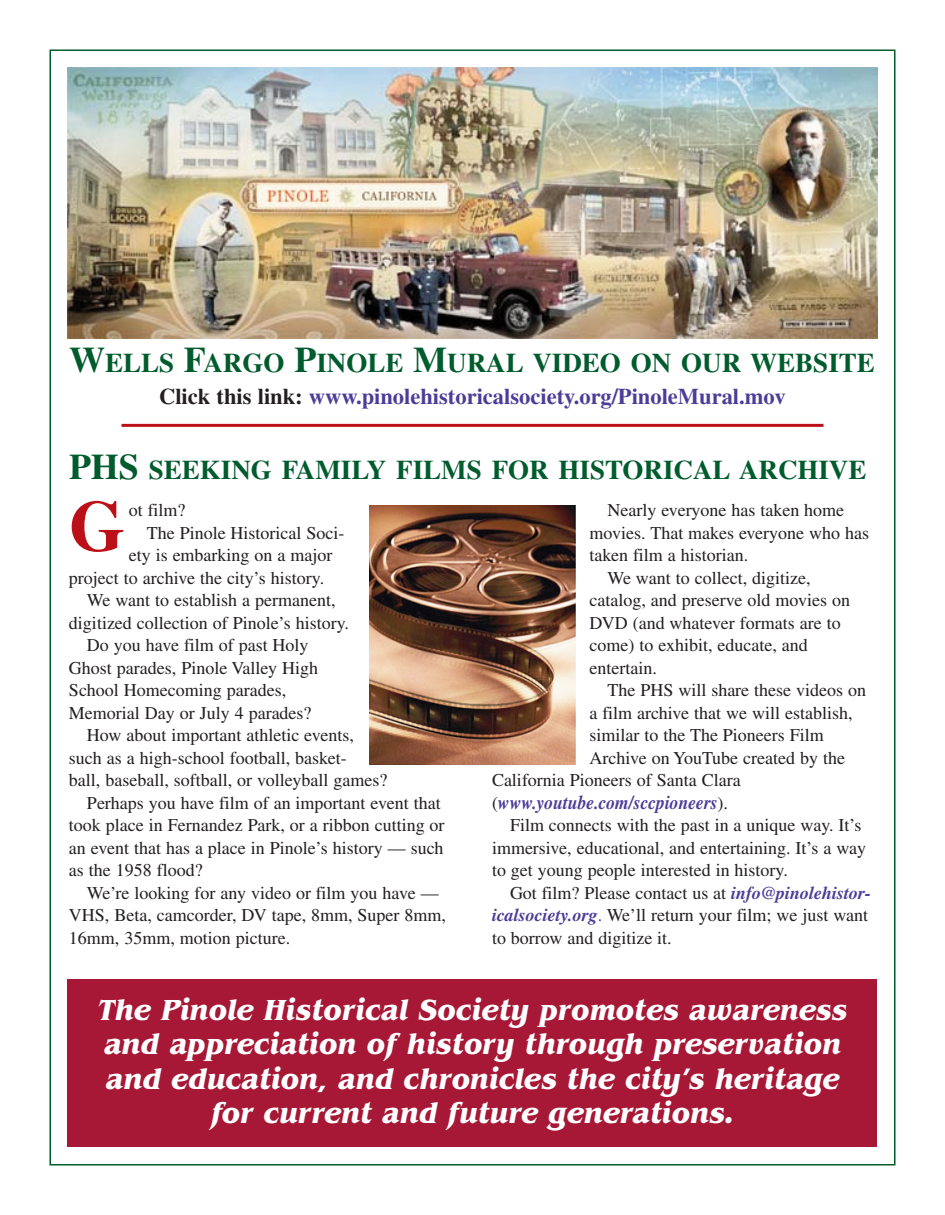
<style>
.page{position:relative;width:945px;height:1215px;background:#fff}
.page>*{position:absolute;margin:0;border:0;box-sizing:border-box;transform-origin:0 0}
.t1{font:700 72px "Times";color:#bb1018}
.t2{font:italic 700 30px/34.5px "Benguiat";color:#fff;text-align:center;scale:.9 1}
.t3{font:700 27px "Times";color:#005b2d}
.t4{font:700 22.5px "Times";color:#4d3c98}
.t5{font:italic 700 19.5px "Times";color:#4d3c98;scale:.9 1}
.t6{font:18px/22.5px "Times";color:#231f20}
.s1{font-size:36px}
.s2{color:#231f20}
.s3{font-weight:400;font-style:normal;font-size:18px;color:#231f20}
.s4{font-weight:700;font-style:italic;color:#4d3c98}
.s5{color:#4d3c98}
</style>
<div class="page">
<img style="left:68px;top:68px;width:810px;height:271px">
<hr style="left:122px;top:424px;width:702px;height:3px;background:#bb1018">
<div style="left:68px;top:980px;width:810px;height:168px;background:#a61836"></div>
<img style="left:369px;top:505px;width:206px;height:259px">
<h3 class="t3" style="left:69px;top:354px;width:807px"><span class="s1">W</span>ELLS <span class="s1">F</span>ARGO <span class="s1">P</span>INOLE <span class="s1">M</span>URAL VIDEO ON OUR WEBSITE</h3>
<p class="t4" style="left:159px;top:389px;width:628px"><span class="s2">Click this link:</span> www.pinolehistoricalsociety.org/PinoleMural.mov</p>
<h3 class="t3" style="left:69px;top:461px;width:799px"><span class="s1">PHS</span> SEEKING FAMILY FILMS FOR HISTORICAL ARCHIVE</h3>
<p class="t6" style="left:129px;top:501px;width:58px">ot film?</p>
<p class="t6" style="left:147px;top:523px;width:199px">The Pinole Historical Soci-</p>
<p class="t6" style="left:129px;top:546px;width:205px">ety is embarking on a major</p>
<p class="t6" style="left:69px;top:568px;width:257px">project to archive the city’s history.</p>
<p class="t6" style="left:87px;top:591px;width:250px">We want to establish a permanent,</p>
<p class="t6" style="left:69px;top:613px;width:282px">digitized collection of Pinole’s history.</p>
<p class="t6" style="left:87px;top:636px;width:223px">Do you have film of past Holy</p>
<p class="t6" style="left:69px;top:658px;width:251px">Ghost parades, Pinole Valley High</p>
<p class="t6" style="left:69px;top:681px;width:219px">School Homecoming parades,</p>
<p class="t6" style="left:69px;top:703px;width:244px">Memorial Day or July 4 parades?</p>
<p class="t6" style="left:87px;top:726px;width:269px">How about important athletic events,</p>
<p class="t6" style="left:69px;top:748px;width:279px">such as a high-school football, basket-</p>
<p class="t6" style="left:69px;top:771px;width:320px">ball, baseball, softball, or volleyball games?</p>
<p class="t6" style="left:87px;top:793px;width:355px">Perhaps you have film of an important event that</p>
<p class="t6" style="left:69px;top:816px;width:377px">took place in Fernandez Park, or a ribbon cutting or</p>
<p class="t6" style="left:69px;top:838px;width:376px">an event that has a place in Pinole’s history — such</p>
<p class="t6" style="left:69px;top:861px;width:135px">as the 1958 flood?</p>
<p class="t6" style="left:87px;top:883px;width:353px">We’re looking for any video or film you have —</p>
<p class="t6" style="left:69px;top:906px;width:379px">VHS, Beta, camcorder, DV tape, 8mm, Super 8mm,</p>
<p class="t6" style="left:69px;top:928px;width:223px">16mm, 35mm, motion picture.</p>
<h1 class="t1" style="left:69px;top:502px;width:58px">G</h1>
<p class="t6" style="left:608px;top:501px;width:238px">Nearly everyone has taken home</p>
<p class="t6" style="left:590px;top:523px;width:281px">movies. That makes everyone who has</p>
<p class="t6" style="left:590px;top:546px;width:160px">taken film a historian.</p>
<p class="t6" style="left:608px;top:568px;width:205px">We want to collect, digitize,</p>
<p class="t6" style="left:590px;top:591px;width:262px">catalog, and preserve old movies on</p>
<p class="t6" style="left:590px;top:613px;width:253px">DVD (and whatever formats are to</p>
<p class="t6" style="left:590px;top:636px;width:220px">come) to exhibit, educate, and</p>
<p class="t6" style="left:590px;top:658px;width:69px">entertain.</p>
<p class="t6" style="left:608px;top:681px;width:260px">The PHS will share these videos on</p>
<p class="t6" style="left:590px;top:703px;width:265px">a film archive that we will establish,</p>
<p class="t6" style="left:590px;top:726px;width:236px">similar to the The Pioneers Film</p>
<p class="t6" style="left:590px;top:748px;width:257px">Archive on YouTube created by the</p>
<p class="t6" style="left:492px;top:771px;width:250px">California Pioneers of Santa Clara</p>
<p class="t5" style="left:492px;top:795px;width:264px"><span class="s3">(</span>www.youtube.com/sccpioneers<span class="s3">).</span></p>
<p class="t6" style="left:492px;top:816px;width:376px;text-indent:18px">Film connects with the past in a unique way. It’s immersive, educational, and entertaining. It’s a way to get young people interested in history.</p>
<p class="t6" style="left:492px;top:883px;width:379px;text-align:justify;text-indent:18px">Got film? Please contact us at <span class="s4">info@pinolehistor&shy;icalsociety.org</span><span class="s5">.</span> We’ll return your film; we just want to borrow and digitize it.</p>
<h2 class="t2" style="left:98px;top:996px;width:834px">The Pinole Historical Society promotes awareness and appreciation of history through preservation and education, and chronicles the city’s heritage for current and future generations.</h2>
</div>
